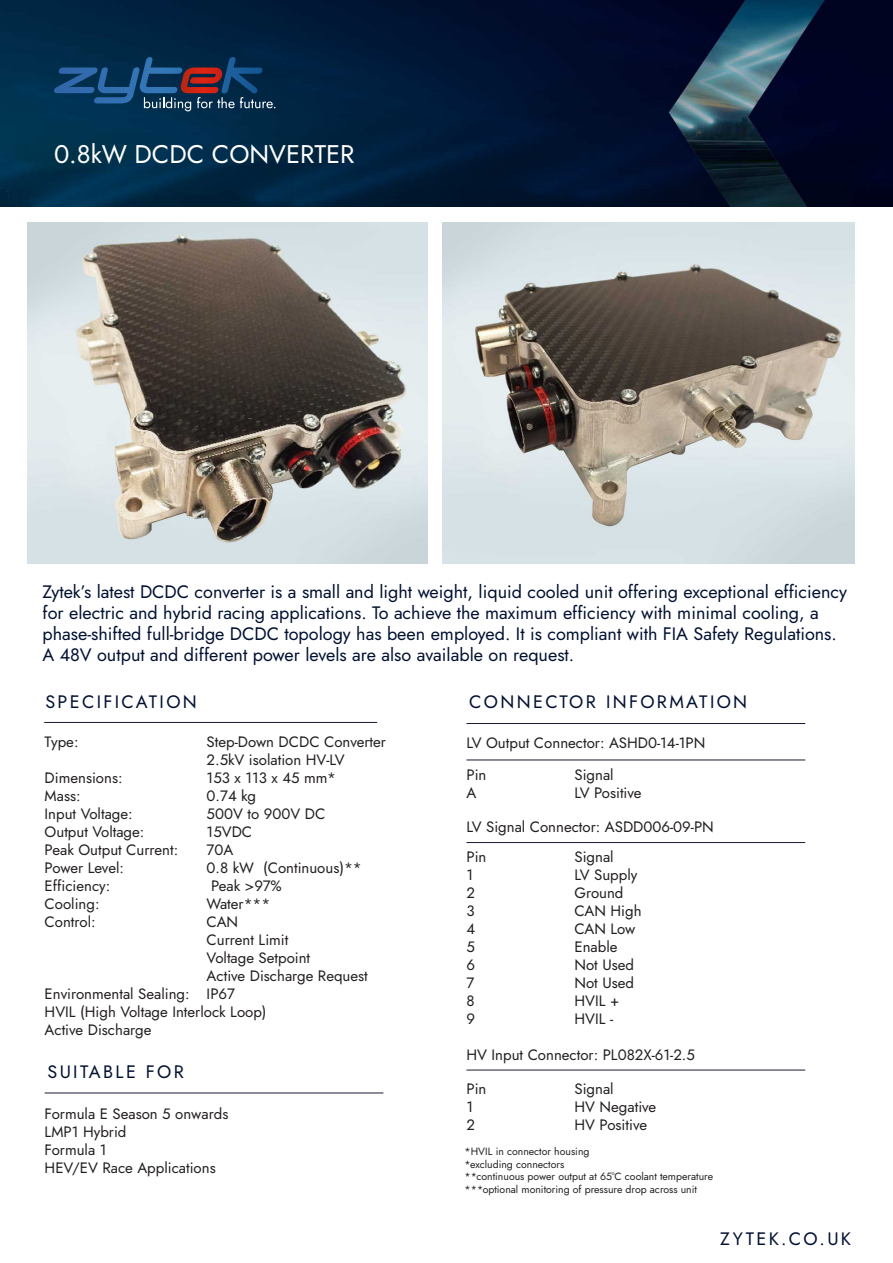
<style>
.page{position:relative;width:893px;height:1263px;background:#fff}
.page>*{position:absolute;margin:0;border:0;box-sizing:border-box;transform-origin:0 0}
.t1{font:25.5px "Jost";color:#fff}
.t2{font:18px/21px "Jost";color:#021132}
.t3{font:18px "Jost";letter-spacing:.13em;color:#021132}
.t4{font:15px "Jost";color:#231f20}
.t5{font:10.5px/12.6px "Jost";color:#231f20}
</style>
<div class="page">
<img style="left:0;top:0;width:893px;height:206px">
<svg style="left:54px;top:57px;width:221px;height:54px;background:#1e3e60"></svg>
<img style="left:28px;top:222px;width:400px;height:341px">
<img style="left:443px;top:222px;width:411px;height:341px">
<hr style="left:44px;top:722px;width:333px;height:1px;background:#1b1a34">
<hr style="left:45px;top:1092px;width:338px;height:1px;background:#1b1a34">
<hr style="left:466px;top:723px;width:339px;height:1px;background:#1b1a34">
<hr style="left:466px;top:760px;width:339px;height:1px;background:#1b1a34">
<hr style="left:466px;top:842px;width:339px;height:1px;background:#1b1a34">
<hr style="left:466px;top:1070px;width:339px;height:1px;background:#1b1a34">
<p class="t1" style="left:54px;top:137px;width:302px">0.8kW DCDC CONVERTER</p>
<p class="t2" style="left:43px;top:581px;width:806px">Zytek’s latest DCDC converter is a small and light weight, liquid cooled unit offering exceptional efficiency for electric and hybrid racing applications. To achieve the maximum efficiency with minimal cooling, a phase-shifted full-bridge DCDC topology has been employed. It is compliant with FIA Safety Regulations.<br>A 48V output and different power levels are also available on request.</p>
<p class="t3" style="left:45px;top:690px;width:153px">SPECIFICATION</p>
<p class="t4" style="left:45px;top:731px;width:35px">Type:</p>
<p class="t4" style="left:207px;top:731px;width:181px">Step-Down DCDC Converter</p>
<p class="t4" style="left:207px;top:749px;width:140px">2.5kV isolation HV-LV</p>
<p class="t4" style="left:45px;top:767px;width:79px">Dimensions:</p>
<p class="t4" style="left:207px;top:767px;width:131px">153 x 113 x 45 mm*</p>
<p class="t4" style="left:45px;top:785px;width:37px">Mass:</p>
<p class="t4" style="left:207px;top:785px;width:51px">0.74 kg</p>
<p class="t4" style="left:45px;top:803px;width:90px">Input Voltage:</p>
<p class="t4" style="left:207px;top:803px;width:120px">500V to 900V DC</p>
<p class="t4" style="left:45px;top:821px;width:101px">Output Voltage:</p>
<p class="t4" style="left:207px;top:821px;width:47px">15VDC</p>
<p class="t4" style="left:45px;top:839px;width:135px">Peak Output Current:</p>
<p class="t4" style="left:207px;top:839px;width:28px">70A</p>
<p class="t4" style="left:45px;top:857px;width:81px">Power Level:</p>
<p class="t4" style="left:207px;top:857px;width:157px">0.8 kW (Continuous)**</p>
<p class="t4" style="left:45px;top:875px;width:67px">Efficiency:</p>
<p class="t4" style="left:211px;top:875px;width:72px">Peak &gt;97%</p>
<p class="t4" style="left:45px;top:893px;width:56px">Cooling:</p>
<p class="t4" style="left:207px;top:893px;width:65px">Water***</p>
<p class="t4" style="left:45px;top:911px;width:53px">Control:</p>
<p class="t4" style="left:207px;top:911px;width:33px">CAN</p>
<p class="t4" style="left:207px;top:929px;width:83px">Current Limit</p>
<p class="t4" style="left:207px;top:947px;width:105px">Voltage Setpoint</p>
<p class="t4" style="left:207px;top:965px;width:163px">Active Discharge Request</p>
<p class="t4" style="left:45px;top:983px;width:192px">Environmental Sealing: IP67</p>
<p class="t4" style="left:45px;top:1001px;width:223px">HVIL (High Voltage Interlock Loop)</p>
<p class="t4" style="left:45px;top:1019px;width:108px">Active Discharge</p>
<p class="t3" style="left:47px;top:1060px;width:138px">SUITABLE FOR</p>
<p class="t4" style="left:45px;top:1104px;width:185px">Formula E Season 5 onwards</p>
<p class="t4" style="left:45px;top:1122px;width:83px">LMP1 Hybrid</p>
<p class="t4" style="left:45px;top:1140px;width:63px">Formula 1</p>
<p class="t4" style="left:45px;top:1158px;width:173px">HEV/EV Race Applications</p>
<p class="t3" style="left:469px;top:689px;width:279px">CONNECTOR INFORMATION</p>
<p class="t4" style="left:466px;top:732px;width:240px">LV Output Connector: ASHD0-14-1PN</p>
<p class="t4" style="left:466px;top:764px;width:21px">Pin</p>
<p class="t4" style="left:574px;top:764px;width:41px">Signal</p>
<p class="t4" style="left:466px;top:782px;width:11px">A</p>
<p class="t4" style="left:574px;top:782px;width:69px">LV Positive</p>
<p class="t4" style="left:466px;top:817px;width:249px">LV Signal Connector: ASDD006-09-PN</p>
<p class="t4" style="left:466px;top:847px;width:21px">Pin</p>
<p class="t4" style="left:574px;top:847px;width:41px">Signal</p>
<p class="t4" style="left:466px;top:865px;width:8px">1</p>
<p class="t4" style="left:574px;top:865px;width:64px">LV Supply</p>
<p class="t4" style="left:466px;top:883px;width:10px">2</p>
<p class="t4" style="left:574px;top:883px;width:51px">Ground</p>
<p class="t4" style="left:466px;top:901px;width:10px">3</p>
<p class="t4" style="left:574px;top:901px;width:69px">CAN High</p>
<p class="t4" style="left:466px;top:919px;width:10px">4</p>
<p class="t4" style="left:574px;top:919px;width:62px">CAN Low</p>
<p class="t4" style="left:466px;top:937px;width:10px">5</p>
<p class="t4" style="left:574px;top:937px;width:45px">Enable</p>
<p class="t4" style="left:466px;top:955px;width:10px">6</p>
<p class="t4" style="left:574px;top:955px;width:61px">Not Used</p>
<p class="t4" style="left:466px;top:973px;width:9px">7</p>
<p class="t4" style="left:574px;top:973px;width:61px">Not Used</p>
<p class="t4" style="left:466px;top:991px;width:10px">8</p>
<p class="t4" style="left:574px;top:991px;width:46px">HVIL +</p>
<p class="t4" style="left:466px;top:1009px;width:10px">9</p>
<p class="t4" style="left:574px;top:1009px;width:40px">HVIL -</p>
<p class="t4" style="left:466px;top:1044px;width:230px">HV Input Connector: PL082X-61-2.5</p>
<p class="t4" style="left:466px;top:1078px;width:21px">Pin</p>
<p class="t4" style="left:574px;top:1078px;width:41px">Signal</p>
<p class="t4" style="left:466px;top:1096px;width:8px">1</p>
<p class="t4" style="left:574px;top:1096px;width:83px">HV Negative</p>
<p class="t4" style="left:466px;top:1114px;width:10px">2</p>
<p class="t4" style="left:574px;top:1114px;width:74px">HV Positive</p>
<p class="t5" style="left:465px;top:1145px;width:126px">*HVIL in connector housing *excluding connectors</p>
<p class="t5" style="left:465px;top:1170px;width:250px">**continuous power output at 65°C coolant temperature</p>
<p class="t5" style="left:465px;top:1183px;width:234px">***optional monitoring of pressure drop across unit</p>
<p class="t3" style="left:720px;top:1227px;width:133px">ZYTEK.CO.UK</p>
</div>
